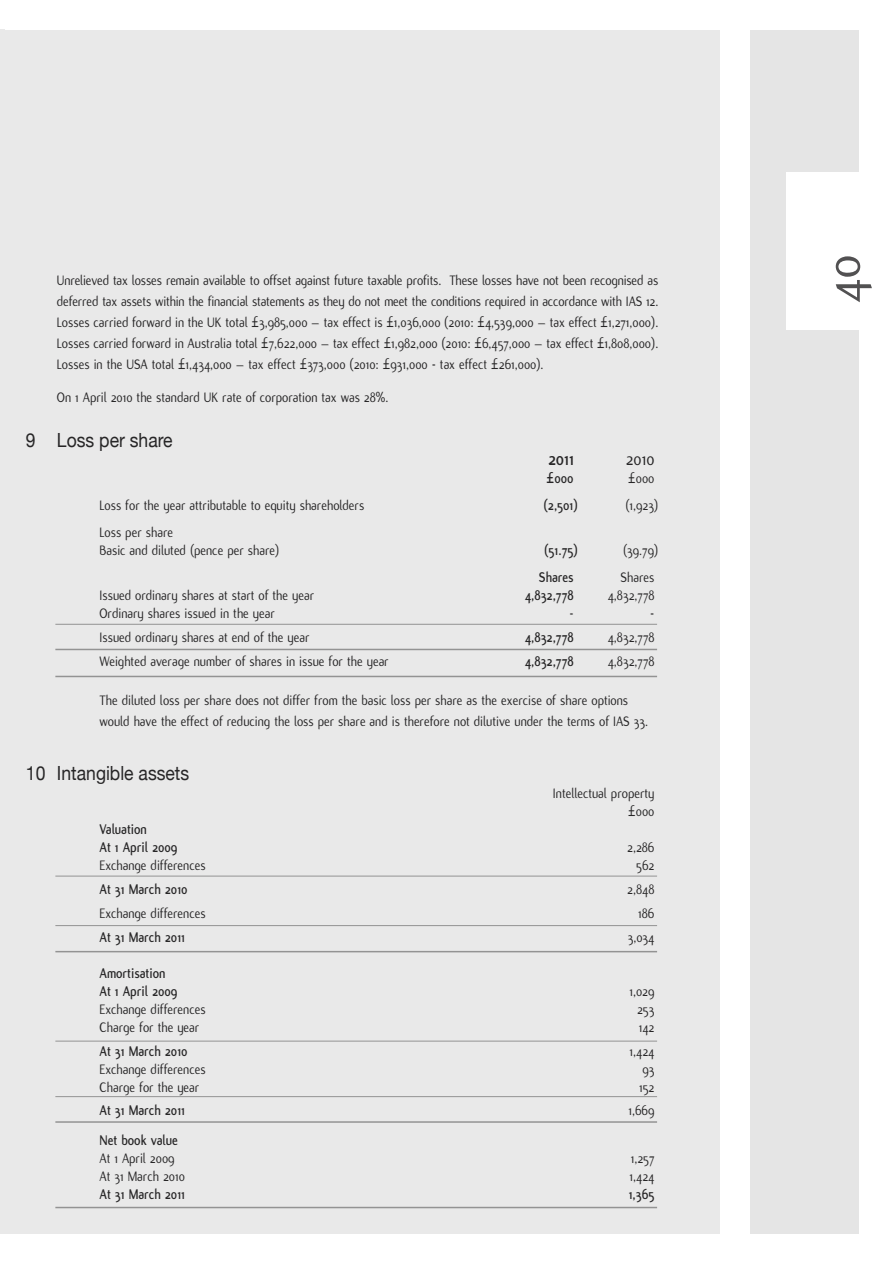
<style>
.page{position:relative;width:893px;height:1263px;background:#fff}
.page>*{position:absolute;margin:0;border:0;box-sizing:border-box;transform-origin:0 0}
.t1{font:53.55px "Flux";color:#525152}
.t2{font:19.5px "Helvetica Neue";color:#272627;scale:.9 1}
.t3{font:700 19.5px "Flux";color:#272627;scale:.9 1}
.t4{font:19.5px "Flux";color:#272627;scale:.9 1}
.t5{font:15px/21px "Flux";color:#272627;scale:.9 1}
.t6{font:700 15px/18px "Flux";color:#272627;scale:.9 1}
</style>
<div class="page">
<div style="left:0;top:30px;width:720px;height:1203px;background:#e9e9e9"></div>
<div style="left:750px;top:30px;width:109px;height:1203px;background:#e5e5e5"></div>
<div style="left:787px;top:172px;width:105px;height:157px;background:#fff"></div>
<hr style="left:55px;top:624px;width:602px;height:1px;background:#939393">
<hr style="left:55px;top:649px;width:602px;height:1px;background:#939393">
<hr style="left:55px;top:676px;width:602px;height:1px;background:#939393">
<hr style="left:55px;top:876px;width:602px;height:1px;background:#939393">
<hr style="left:55px;top:925px;width:602px;height:1px;background:#939393">
<hr style="left:55px;top:1041px;width:602px;height:1px;background:#939393">
<hr style="left:55px;top:1096px;width:602px;height:1px;background:#939393">
<hr style="left:55px;top:1121px;width:602px;height:2px;background:#939393">
<hr style="left:55px;top:951px;width:602px;height:1px;background:#939393">
<hr style="left:55px;top:1207px;width:602px;height:1px;background:#939393">
<h2 class="t2" style="left:26px;top:429px;width:12px">9</h2>
<h2 class="t2" style="left:26px;top:762px;width:23px">10</h2>
<p class="t5" style="left:57px;top:270px;width:670px;text-align:justify">Unrelieved tax losses remain available to offset against future taxable profits. These losses have not been recognised as deferred tax assets within the financial statements as they do not meet the conditions required in accordance with IAS 12.<br>Losses carried forward in the UK total £3,985,000 – tax effect is £1,036,000 (2010: £4,539,000 – tax effect £1,271,000).<br>Losses carried forward in Australia total £7,622,000 – tax effect £1,982,000 (2010: £6,457,000 – tax effect £1,808,000).<br>Losses in the USA total £1,434,000 – tax effect £373,000 (2010: £931,000 - tax effect £261,000).</p>
<p class="t5" style="left:57px;top:387px;width:370px">On 1 April 2010 the standard UK rate of corporation tax was 28%.</p>
<h2 class="t2" style="left:57px;top:429px;width:130px">Loss per share</h2>
<h2 class="t3" style="left:548px;top:447px;width:31px">2011</h2>
<h2 class="t4" style="left:626px;top:447px;width:33px">2010</h2>
<p class="t6" style="left:547px;top:469px;width:32px">£000</p>
<p class="t5" style="left:628px;top:468px;width:31px">£000</p>
<p class="t5" style="left:100px;top:495px;width:296px">Loss for the year attributable to equity shareholders</p>
<p class="t6" style="left:543px;top:496px;width:40px">(2,501)</p>
<p class="t5" style="left:625px;top:495px;width:38px">(1,923)</p>
<p class="t5" style="left:100px;top:523px;width:201px;line-height:18px">Loss per share<br>Basic and diluted (pence per share)</p>
<p class="t6" style="left:544px;top:541px;width:39px">(51.75)</p>
<p class="t5" style="left:623px;top:540px;width:40px">(39.79)</p>
<p class="t6" style="left:539px;top:568px;width:40px">Shares</p>
<p class="t5" style="left:621px;top:567px;width:39px">Shares</p>
<p class="t5" style="left:100px;top:585px;width:240px">Issued ordinary shares at start of the year</p>
<p class="t6" style="left:525px;top:586px;width:56px">4,832,778</p>
<p class="t5" style="left:608px;top:585px;width:53px">4,832,778</p>
<p class="t5" style="left:100px;top:603px;width:196px">Ordinary shares issued in the year</p>
<p class="t5" style="left:569px;top:603px;width:6px">-</p>
<p class="t5" style="left:650px;top:603px;width:6px">-</p>
<p class="t5" style="left:100px;top:627px;width:235px">Issued ordinary shares at end of the year</p>
<p class="t6" style="left:525px;top:628px;width:56px">4,832,778</p>
<p class="t5" style="left:608px;top:627px;width:53px">4,832,778</p>
<p class="t5" style="left:100px;top:651px;width:323px">Weighted average number of shares in issue for the year</p>
<p class="t6" style="left:525px;top:652px;width:56px">4,832,778</p>
<p class="t5" style="left:608px;top:651px;width:53px">4,832,778</p>
<p class="t5" style="left:100px;top:690px;width:611px">The diluted loss per share does not differ from the basic loss per share as the exercise of share options would have the effect of reducing the loss per share and is therefore not dilutive under the terms of IAS 33.</p>
<h2 class="t2" style="left:57px;top:762px;width:148px">Intangible assets</h2>
<p class="t5" style="left:553px;top:784px;width:114px;line-height:18px;text-align:right">Intellectual property £000</p>
<p class="t6" style="left:100px;top:820px;width:88px">Valuation<br>At 1 April 2009</p>
<p class="t5" style="left:627px;top:837px;width:32px">2,286</p>
<p class="t5" style="left:100px;top:855px;width:120px">Exchange differences</p>
<p class="t5" style="left:636px;top:855px;width:22px">562</p>
<p class="t6" style="left:100px;top:880px;width:99px">At 31 March 2010</p>
<p class="t5" style="left:627px;top:879px;width:32px">2,848</p>
<p class="t5" style="left:100px;top:903px;width:120px">Exchange differences</p>
<p class="t5" style="left:638px;top:903px;width:19px">186</p>
<p class="t6" style="left:100px;top:928px;width:96px">At 31 March 2011</p>
<p class="t5" style="left:628px;top:927px;width:31px">3,034</p>
<p class="t6" style="left:100px;top:964px;width:88px">Amortisation<br>At 1 April 2009</p>
<p class="t5" style="left:629px;top:981px;width:29px">1,029</p>
<p class="t5" style="left:100px;top:999px;width:120px">Exchange differences</p>
<p class="t5" style="left:637px;top:999px;width:21px">253</p>
<p class="t5" style="left:100px;top:1017px;width:112px">Charge for the year</p>
<p class="t5" style="left:639px;top:1017px;width:19px">142</p>
<p class="t6" style="left:100px;top:1042px;width:99px">At 31 March 2010</p>
<p class="t5" style="left:630px;top:1041px;width:29px">1,424</p>
<p class="t5" style="left:100px;top:1059px;width:120px">Exchange differences</p>
<p class="t5" style="left:642px;top:1059px;width:15px">93</p>
<p class="t5" style="left:100px;top:1077px;width:112px">Charge for the year</p>
<p class="t5" style="left:639px;top:1077px;width:18px">152</p>
<p class="t6" style="left:100px;top:1101px;width:96px">At 31 March 2011</p>
<p class="t5" style="left:628px;top:1099px;width:30px">1,669</p>
<p class="t6" style="left:100px;top:1131px;width:89px">Net book value</p>
<p class="t5" style="left:100px;top:1147px;width:85px">At 1 April 2009</p>
<p class="t5" style="left:631px;top:1147px;width:28px">1,257</p>
<p class="t5" style="left:100px;top:1165px;width:96px">At 31 March 2010</p>
<p class="t5" style="left:630px;top:1165px;width:29px">1,424</p>
<p class="t6" style="left:100px;top:1185px;width:96px">At 31 March 2011</p>
<p class="t6" style="left:629px;top:1185px;width:30px">1,365</p>
<h1 class="t1" style="left:810px;top:303px;width:51px;rotate:-90deg">40</h1>
</div>
